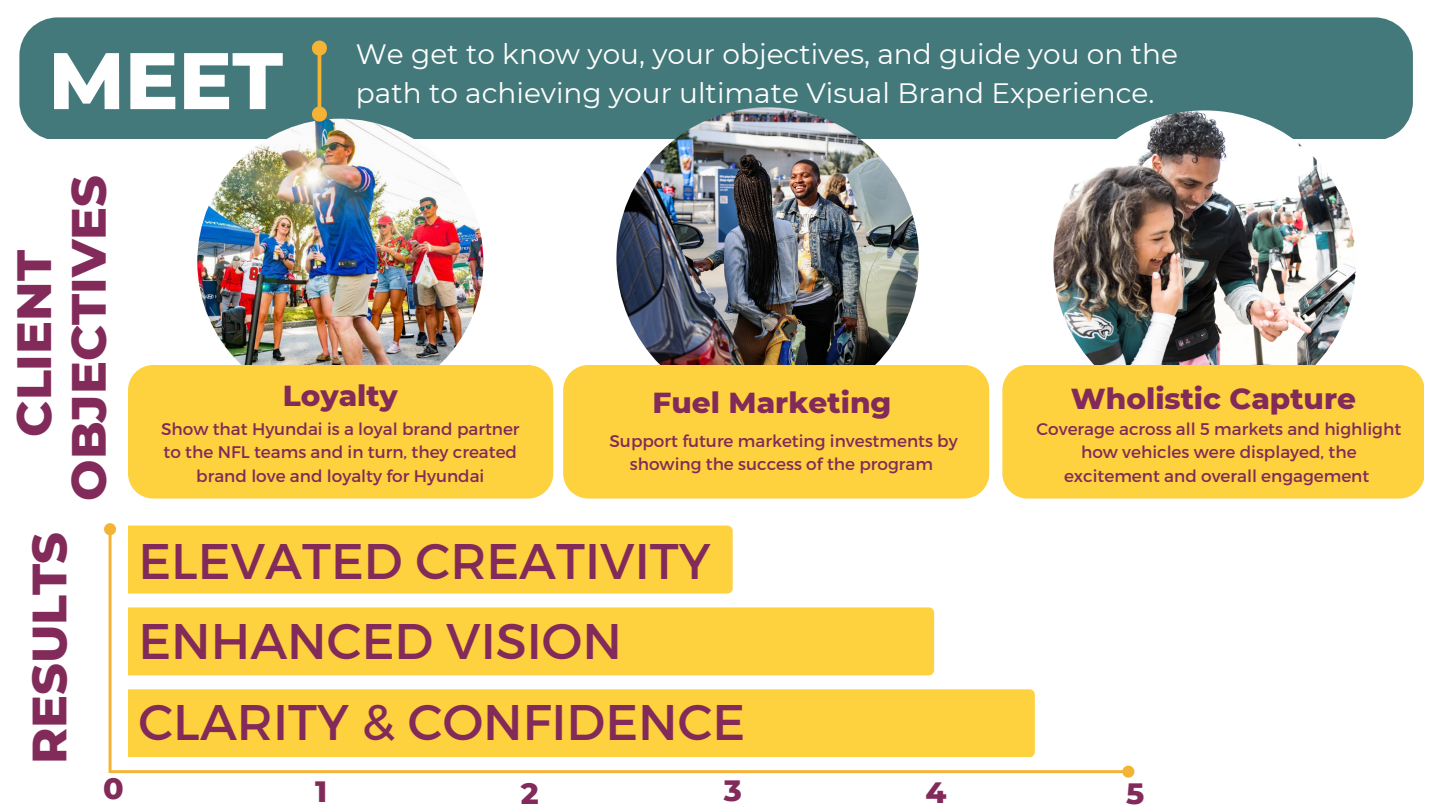
<style>
.page{position:relative;width:1440px;height:810px;background:#fff}
.page>*{position:absolute;margin:0;border:0;box-sizing:border-box;transform-origin:0 0}
.t1{font:800 80px "Montserrat";color:#fff}
.t2{font:50px "Montserrat";color:#822a59}
.t3{font:800 49px "Montserrat";color:#822a59}
.t4{font:800 30px "Montserrat";color:#822a59}
.t5{font:800 29.5px "Montserrat";color:#822a59}
.t6{font:28px/39px "Montserrat";color:#fff}
.t7{font:16.9px/23.2px "Montserrat";color:#822a59;text-align:center}
</style>
<div class="page">
<div style="left:128px;top:526px;width:605px;height:68px;background:#fed13f"></div>
<div style="left:128px;top:607px;width:806px;height:68px;background:#fed13f"></div>
<div style="left:128px;top:689px;width:907px;height:68px;background:#fed13f"></div>
<div style="left:19px;top:17px;width:1394px;height:122px;background:#44797b"></div>
<img style="left:197px;top:119px;width:286px;height:286px;border-radius:50%">
<div style="left:128px;top:365px;width:425px;height:134px;background:#fed13f;border-radius:25px"></div>
<hr style="left:318px;top:55px;width:3px;height:52px;background:#f5b335">
<svg style="left:309px;top:38px;width:21px;height:20px"></svg>
<svg style="left:309px;top:104px;width:21px;height:20px"></svg>
<img style="left:616px;top:107px;width:303px;height:303px;border-radius:50%">
<img style="left:1053px;top:110px;width:303px;height:303px;border-radius:50%">
<div style="left:1002px;top:365px;width:422px;height:134px;background:#fed13f"></div>
<div style="left:563px;top:365px;width:426px;height:134px;background:#fed13f;border-radius:25px"></div>
<hr style="left:109px;top:534px;width:3px;height:239px;background:#f5b335">
<svg style="left:104px;top:523px;width:12px;height:14px"></svg>
<hr style="left:111px;top:770px;width:1012px;height:3px;background:#f5b335">
<svg style="left:1120px;top:765px;width:15px;height:13px"></svg>
<h1 class="t1" style="left:48px;top:32px;width:236px">MEET</h1>
<h3 class="t6" style="left:356px;top:34px;width:824px">We get to know you, your objectives, and guide you on the path to achieving your ultimate Visual Brand Experience.</h3>
<h3 class="t3" style="left:4px;top:437px;width:188px;rotate:-90deg">CLIENT</h3>
<h3 class="t3" style="left:58px;top:501px;width:327px;rotate:-90deg">OBJECTIVES</h3>
<h3 class="t3" style="left:19px;top:764px;width:234px;rotate:-90deg">RESULTS</h3>
<h3 class="t5" style="left:283px;top:378px;width:117px">Loyalty</h3>
<p class="t7" style="left:161px;top:417px;width:360px">Show that Hyundai is a loyal brand partner to the NFL teams and in turn, they created brand love and loyalty for Hyundai</p>
<h3 class="t5" style="left:652px;top:385px;width:240px">Fuel Marketing</h3>
<p class="t7" style="left:609px;top:428px;width:350px">Support future marketing investments by showing the success of the program</p>
<h2 class="t2" style="left:138px;top:529px;width:574px">ELEVATED CREATIVITY</h2>
<h2 class="t2" style="left:138px;top:609px;width:485px">ENHANCED VISION</h2>
<h2 class="t2" style="left:138px;top:690px;width:608px">CLARITY &amp; CONFIDENCE</h2>
<h3 class="t5" style="left:1071px;top:380px;width:287px">Wholistic Capture</h3>
<p class="t7" style="left:1037px;top:417px;width:366px">Coverage across all 5 markets and highlight how vehicles were displayed, the excitement and overall engagement</p>
<h3 class="t4" style="left:103px;top:770px;width:22px">0</h3>
<h3 class="t4" style="left:315px;top:773px;width:14px">1</h3>
<h3 class="t4" style="left:521px;top:775px;width:19px">2</h3>
<h3 class="t4" style="left:724px;top:772px;width:20px">3</h3>
<h3 class="t4" style="left:925px;top:774px;width:22px">4</h3>
<h3 class="t4" style="left:1126px;top:775px;width:20px">5</h3>
</div>
